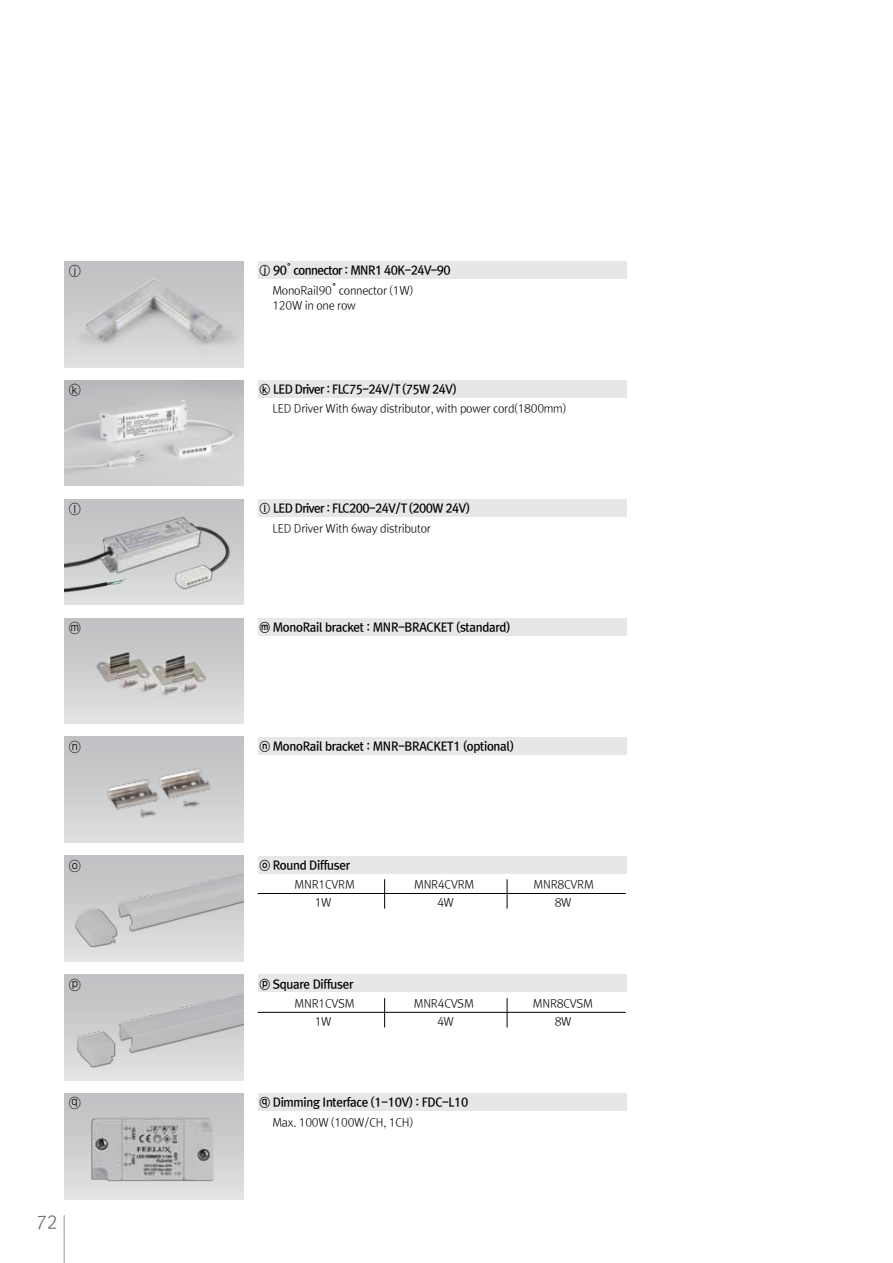
<style>
.page{position:relative;width:893px;height:1263px;background:#fff}
.page>*{position:absolute;margin:0;border:0;box-sizing:border-box;transform-origin:0 0}
.t1{font:18px "Rix Go L";color:#636466}
.t2{font:13.5px "Rix Go L";color:#000}
.t3{font:12px "Rix Go B";letter-spacing:-.025em;color:#000}
.t4{font:12px "Rix Go B";letter-spacing:-.05em;color:#000}
.t5{font:11.25px/15px "Rix Go L";letter-spacing:-.025em;color:#000}
.s1{font-family:"Rix Go B";font-size:12px}
</style>
<div class="page">
<hr style="left:64px;top:1215px;width:1px;height:48px;background:#939598">
<div style="left:65px;top:618px;width:178px;height:106px;background:linear-gradient(to bottom,#bcbec0,#e1e2e3)"></div>
<img style="left:71px;top:620px;width:172px;height:102px">
<div style="left:258px;top:618px;width:368px;height:18px;background:#e6e7e8"></div>
<img style="left:65px;top:737px;width:178px;height:105px">
<div style="left:258px;top:737px;width:368px;height:18px;background:#e6e7e8"></div>
<img style="left:65px;top:261px;width:178px;height:106px">
<div style="left:258px;top:261px;width:368px;height:18px;background:#e6e7e8"></div>
<img style="left:65px;top:380px;width:178px;height:106px">
<div style="left:258px;top:380px;width:368px;height:18px;background:#e6e7e8"></div>
<div style="left:65px;top:499px;width:178px;height:106px;background:linear-gradient(to bottom,#bcbec0,#dddee0)"></div>
<img style="left:65px;top:499px;width:173px;height:106px">
<div style="left:258px;top:499px;width:368px;height:18px;background:#e6e7e8"></div>
<div style="left:65px;top:1093px;width:178px;height:106px;background:linear-gradient(to bottom,#bcbec0,#e0e1e2)"></div>
<img style="left:66px;top:1093px;width:173px;height:101px">
<div style="left:258px;top:1093px;width:368px;height:18px;background:#e6e7e8"></div>
<div style="left:65px;top:856px;width:178px;height:105px;background:linear-gradient(to bottom,#bcbec0,#e1e2e3)"></div>
<img style="left:73px;top:861px;width:170px;height:100px">
<div style="left:258px;top:856px;width:368px;height:17px;background:#e6e7e8"></div>
<hr style="left:258px;top:893px;width:368px;height:1px;background:#000">
<svg style="left:384px;top:879px;width:1px;height:29px"></svg>
<svg style="left:507px;top:879px;width:1px;height:29px"></svg>
<div style="left:65px;top:975px;width:178px;height:105px;background:linear-gradient(to bottom,#bcbec0,#e1e2e3)"></div>
<img style="left:73px;top:982px;width:170px;height:98px">
<div style="left:258px;top:974px;width:368px;height:18px;background:#e6e7e8"></div>
<hr style="left:258px;top:1012px;width:368px;height:1px;background:#000">
<svg style="left:384px;top:998px;width:1px;height:29px"></svg>
<svg style="left:507px;top:998px;width:1px;height:29px"></svg>
<p class="t2" style="left:69px;top:263px;width:14px">ⓙ</p>
<p class="t4" style="left:259px;top:263px;width:193px">ⓙ 90˚connector : MNR1 40K-24V-90</p>
<p class="t5" style="left:272px;top:283px;width:142px">MonoRail90<span class="s1">˚</span>connector (1W)<br>120W in one row</p>
<p class="t2" style="left:69px;top:382px;width:14px">ⓚ</p>
<p class="t4" style="left:259px;top:382px;width:198px">ⓚ LED Driver : FLC75-24V/T (75W 24V)</p>
<p class="t5" style="left:272px;top:401px;width:295px">LED Driver With 6way distributor, with power cord(1800mm)</p>
<p class="t2" style="left:69px;top:501px;width:14px">ⓛ</p>
<p class="t4" style="left:259px;top:501px;width:212px">ⓛ LED Driver : FLC200-24V/T (200W 24V)</p>
<p class="t5" style="left:272px;top:521px;width:160px">LED Driver With 6way distributor</p>
<p class="t2" style="left:69px;top:620px;width:14px">ⓜ</p>
<p class="t3" style="left:259px;top:620px;width:252px">ⓜ MonoRail bracket : MNR-BRACKET (standard)</p>
<p class="t2" style="left:69px;top:739px;width:14px">ⓝ</p>
<p class="t3" style="left:259px;top:739px;width:256px">ⓝ MonoRail bracket : MNR-BRACKET1 (optional)</p>
<p class="t2" style="left:69px;top:857px;width:14px">ⓞ</p>
<p class="t3" style="left:259px;top:858px;width:92px">ⓞ Round Diffuser</p>
<p class="t5" style="left:295px;top:877px;width:62px">MNR1CVRM</p>
<p class="t5" style="left:414px;top:877px;width:62px">MNR4CVRM</p>
<p class="t5" style="left:534px;top:877px;width:62px">MNR8CVRM</p>
<p class="t5" style="left:315px;top:895px;width:18px">1W</p>
<p class="t5" style="left:437px;top:895px;width:18px">4W</p>
<p class="t5" style="left:555px;top:895px;width:18px">8W</p>
<p class="t2" style="left:69px;top:976px;width:14px">ⓟ</p>
<p class="t3" style="left:259px;top:977px;width:96px">ⓟ Square Diffuser</p>
<p class="t5" style="left:295px;top:996px;width:62px">MNR1CVSM</p>
<p class="t5" style="left:414px;top:996px;width:62px">MNR4CVSM</p>
<p class="t5" style="left:533px;top:996px;width:62px">MNR8CVSM</p>
<p class="t5" style="left:315px;top:1014px;width:18px">1W</p>
<p class="t5" style="left:437px;top:1014px;width:18px">4W</p>
<p class="t5" style="left:555px;top:1014px;width:18px">8W</p>
<p class="t2" style="left:69px;top:1095px;width:14px">ⓠ</p>
<p class="t3" style="left:259px;top:1095px;width:211px">ⓠ Dimming Interface (1-10V) : FDC-L10</p>
<p class="t5" style="left:272px;top:1115px;width:142px">Max. 100W (100W/CH, 1CH)</p>
<h1 class="t1" style="left:36px;top:1212px;width:23px">72</h1>
</div>
